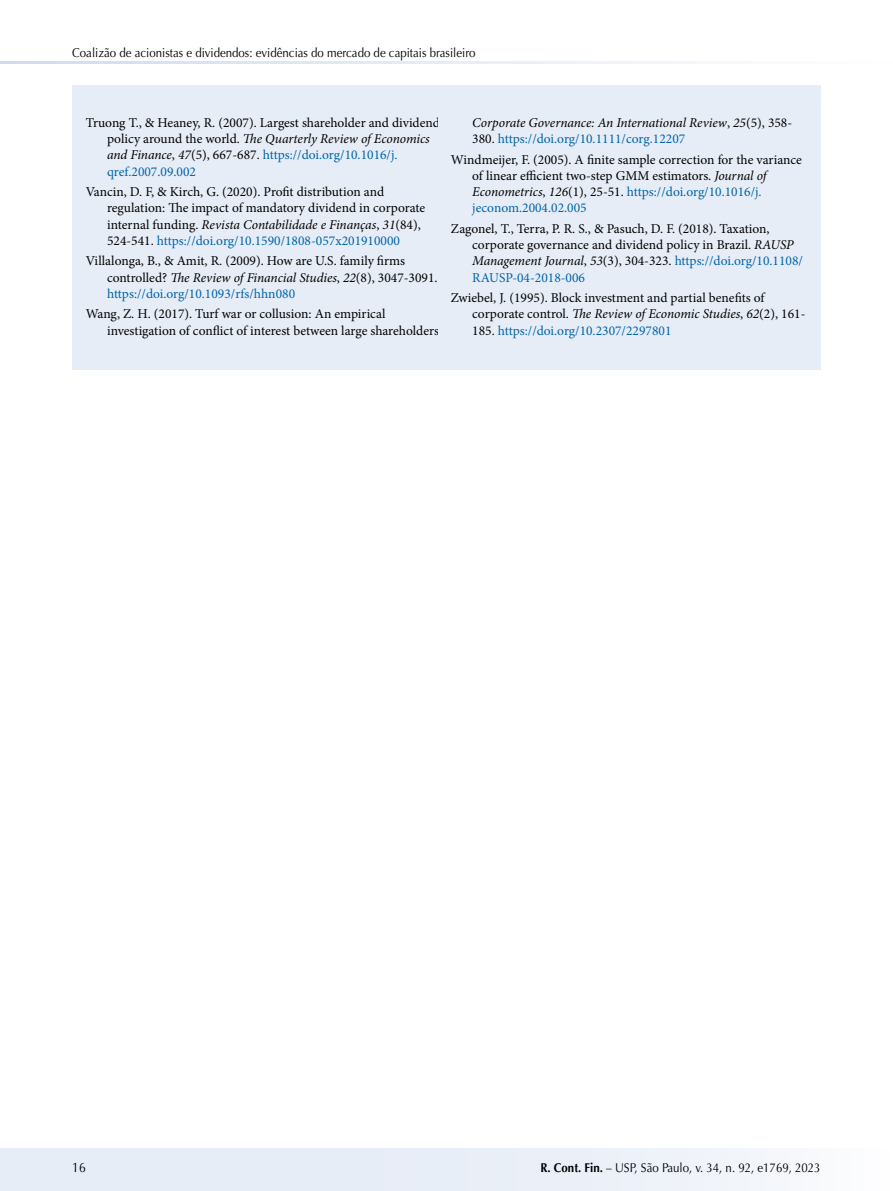
<style>
.page{position:relative;width:893px;height:1191px;background:#fff}
.page>*{position:absolute;margin:0;border:0;box-sizing:border-box;transform-origin:0 0}
.t1{font:13.5px/16.2px "Minion Pro";color:#000}
.t2{font:italic 13.5px/16.2px "Minion Pro";letter-spacing:-.005em;color:#000}
.t3{font:13.5px "Optima LT Std";color:#000;scale:.9 1}
.t4{font:12.75px "Optima LT Std";color:#000;scale:.9 1}
.s1{font-style:italic}
.s2{color:#0064a7}
.s3{font-style:normal}
.s4{font-style:normal;color:#0064a7}
.s5{font-weight:700}
</style>
<div class="page">
<div style="left:0;top:1148px;width:893px;height:43px;background:#e7edf7"></div>
<hr style="left:0;top:61px;width:893px;height:3px;background:#cfdbee">
<div style="left:73px;top:85px;width:382px;height:126px;background:#e7edf7"></div>
<div style="left:73px;top:155px;width:382px;height:125px;background:#e7edf7"></div>
<div style="left:73px;top:277px;width:382px;height:93px;background:#e7edf7"></div>
<div style="left:438px;top:85px;width:382px;height:93px;background:#e7edf7"></div>
<div style="left:438px;top:122px;width:382px;height:125px;background:#e7edf7"></div>
<div style="left:438px;top:191px;width:382px;height:126px;background:#e7edf7"></div>
<div style="left:438px;top:261px;width:382px;height:109px;background:#e7edf7"></div>
<p class="t4" style="left:72px;top:45px;width:450px">Coalizão de acionistas e dividendos: evidências do mercado de capitais brasileiro</p>
<p class="t1" style="left:107px;top:114px;width:334px;text-indent:-21px">Truong T., &amp; Heaney, R. (2007). Largest shareholder and dividend policy around the world. <span class="s1">The Quarterly Review of Economics and Finance</span>, <span class="s1">47</span>(5), 667-687. <span class="s2">https://doi.org/10.1016/j. qref.2007.09.002</span></p>
<p class="t1" style="left:107px;top:184px;width:320px;text-indent:-21px">Vancin, D. F, &amp; Kirch, G. (2020). Profit distribution and regulation: The impact of mandatory dividend in corporate internal funding. <span class="s1">Revista Contabilidade e Finanças</span>, <span class="s1">31</span>(84), 524-541. <span class="s2">https://doi.org/10.1590/1808-057x201910000</span></p>
<p class="t1" style="left:107px;top:253px;width:332px;text-indent:-21px">Villalonga, B., &amp; Amit, R. (2009). How are U.S. family firms controlled? <span class="s1">The Review of Financial Studies</span>, <span class="s1">22</span>(8), 3047-3091. <span class="s2">https://doi.org/10.1093/rfs/hhn080</span></p>
<p class="t1" style="left:107px;top:306px;width:336px;text-indent:-21px">Wang, Z. H. (2017). Turf war or collusion: An empirical investigation of conflict of interest between large shareholders.</p>
<p class="t2" style="left:472px;top:114px;width:321px">Corporate Governance: An International Review<span class="s3">,</span> 25<span class="s3">(5), 358-<br>380.</span> <span class="s4">https://doi.org/10.1111/corg.12207</span></p>
<p class="t1" style="left:472px;top:151px;width:331px;text-indent:-21px">Windmeijer, F. (2005). A finite sample correction for the variance of linear efficient two-step GMM estimators. <span class="s1">Journal of Econometrics</span>, <span class="s1">126</span>(1), 25-51. <span class="s2">https://doi.org/10.1016/j. jeconom.2004.02.005</span></p>
<p class="t1" style="left:472px;top:220px;width:332px;text-indent:-21px">Zagonel, T., Terra, P. R. S., &amp; Pasuch, D. F. (2018). Taxation, corporate governance and dividend policy in Brazil. <span class="s1">RAUSP Management Journal</span>, <span class="s1">53</span>(3), 304-323. <span class="s2">https://doi.org/10.1108/ RAUSP-04-2018-006</span></p>
<p class="t1" style="left:472px;top:290px;width:335px;text-indent:-21px">Zwiebel, J. (1995). Block investment and partial benefits of corporate control. <span class="s1">The Review of Economic Studies</span>, <span class="s1">62</span>(2), 161-<br>185. <span class="s2">https://doi.org/10.2307/2297801</span></p>
<p class="t3" style="left:72px;top:1160px;width:17px">16</p>
<p class="t4" style="left:541px;top:1160px;width:313px"><span class="s5">R. Cont. Fin.</span> – USP, São Paulo, v. 34, n. 92, e1769, 2023</p>
</div>
